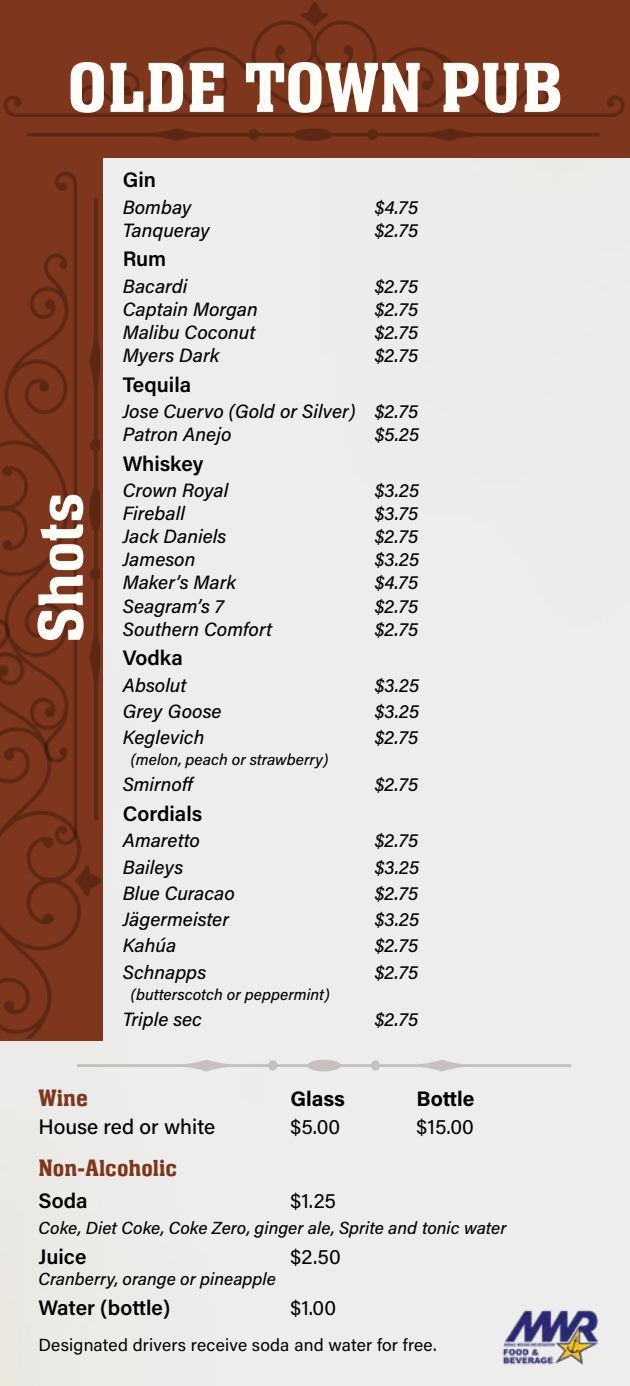
<style>
.page{position:relative;width:630px;height:1386px;background:#fff}
.page>*{position:absolute;margin:0;border:0;box-sizing:border-box;transform-origin:0 0}
.t1{font:500 73.5px "Neue Aachen W04";color:#fffef9}
.t2{font:500 66.5px "Neue Aachen W04";color:#fffef9}
.t3{font:500 24.5px "Neue Aachen W04";color:#7e371c}
.t4{font:21px "Acumin Variable Concept";letter-spacing:.04em;color:#000}
.t5{font:19.25px/23.1px "Acumin Variable Concept";letter-spacing:.02em;color:#000}
.t6{font:17.5px "Acumin Variable Concept";letter-spacing:.025em;color:#000}
.t7{font:15.75px "Acumin Variable Concept";letter-spacing:.02em;color:#000}
</style>
<div class="page">
<img style="left:500px;top:1297px;width:102px;height:79px">
<div style="left:0;top:0;width:630px;height:158px;background:#7e371c"></div>
<img style="left:3px;top:2px;width:622px;height:139px">
<img style="left:0;top:158px;width:99px;height:324px">
<img style="left:0;top:482px;width:110px;height:556px">
<svg style="left:77px;top:1060px;width:495px;height:12px"></svg>
<h1 class="t1" style="left:67px;top:48px;width:498px">OLDE TOWN PUB</h1>
<h2 class="t2" style="left:25px;top:643px;width:152px;rotate:-90deg">Shots</h2>
<p class="t4" style="left:123px;top:166px;width:34px">Gin</p>
<p class="t5" style="left:123px;top:195px;width:70px">Bombay</p>
<p class="t5" style="left:375px;top:195px;width:45px">$4.75</p>
<p class="t5" style="left:123px;top:218px;width:88px">Tanqueray</p>
<p class="t5" style="left:375px;top:218px;width:45px">$2.75</p>
<p class="t4" style="left:123px;top:245px;width:44px">Rum</p>
<p class="t5" style="left:123px;top:274px;width:66px">Bacardi</p>
<p class="t5" style="left:375px;top:274px;width:45px">$2.75</p>
<p class="t5" style="left:123px;top:297px;width:136px">Captain Morgan</p>
<p class="t5" style="left:375px;top:297px;width:45px">$2.75</p>
<p class="t5" style="left:123px;top:320px;width:134px">Malibu Coconut</p>
<p class="t5" style="left:375px;top:320px;width:45px">$2.75</p>
<p class="t5" style="left:123px;top:343px;width:98px">Myers Dark</p>
<p class="t5" style="left:375px;top:343px;width:45px">$2.75</p>
<p class="t4" style="left:123px;top:370px;width:69px">Tequila</p>
<p class="t5" style="left:123px;top:399px;width:297px">Jose Cuervo (Gold or Silver) $2.75<br>Patron Anejo</p>
<p class="t5" style="left:375px;top:422px;width:46px">$5.25</p>
<p class="t4" style="left:123px;top:449px;width:81px">Whiskey</p>
<p class="t5" style="left:123px;top:478px;width:107px">Crown Royal</p>
<p class="t5" style="left:375px;top:478px;width:46px">$3.25</p>
<p class="t5" style="left:123px;top:501px;width:63px">Fireball</p>
<p class="t5" style="left:375px;top:501px;width:45px">$3.75</p>
<p class="t5" style="left:123px;top:524px;width:105px">Jack Daniels</p>
<p class="t5" style="left:375px;top:524px;width:45px">$2.75</p>
<p class="t5" style="left:123px;top:547px;width:74px">Jameson</p>
<p class="t5" style="left:375px;top:547px;width:46px">$3.25</p>
<p class="t5" style="left:123px;top:570px;width:114px">Maker’s Mark</p>
<p class="t5" style="left:375px;top:570px;width:45px">$4.75</p>
<p class="t5" style="left:123px;top:594px;width:103px">Seagram’s 7</p>
<p class="t5" style="left:375px;top:594px;width:45px">$2.75</p>
<p class="t5" style="left:123px;top:617px;width:151px">Southern Comfort</p>
<p class="t5" style="left:375px;top:617px;width:45px">$2.75</p>
<p class="t4" style="left:123px;top:644px;width:61px">Vodka</p>
<p class="t5" style="left:123px;top:673px;width:65px">Absolut</p>
<p class="t5" style="left:375px;top:673px;width:46px">$3.25</p>
<p class="t5" style="left:123px;top:699px;width:100px">Grey Goose</p>
<p class="t5" style="left:375px;top:699px;width:46px">$3.25</p>
<p class="t5" style="left:123px;top:725px;width:83px">Keglevich</p>
<p class="t5" style="left:375px;top:725px;width:45px">$2.75</p>
<p class="t7" style="left:131px;top:749px;width:199px">(melon, peach or strawberry)</p>
<p class="t5" style="left:123px;top:772px;width:73px">Smirnoff</p>
<p class="t5" style="left:375px;top:772px;width:45px">$2.75</p>
<p class="t4" style="left:123px;top:799px;width:80px">Cordials</p>
<p class="t5" style="left:123px;top:828px;width:79px">Amaretto</p>
<p class="t5" style="left:375px;top:828px;width:45px">$2.75</p>
<p class="t5" style="left:123px;top:855px;width:62px">Baileys</p>
<p class="t5" style="left:375px;top:855px;width:46px">$3.25</p>
<p class="t5" style="left:123px;top:881px;width:113px">Blue Curacao</p>
<p class="t5" style="left:375px;top:881px;width:45px">$2.75</p>
<p class="t5" style="left:123px;top:907px;width:107px">Jägermeister</p>
<p class="t5" style="left:375px;top:907px;width:46px">$3.25</p>
<p class="t5" style="left:123px;top:933px;width:55px">Kahúa</p>
<p class="t5" style="left:375px;top:933px;width:45px">$2.75</p>
<p class="t5" style="left:123px;top:960px;width:85px">Schnapps</p>
<p class="t5" style="left:375px;top:960px;width:45px">$2.75</p>
<p class="t7" style="left:131px;top:983px;width:200px">(butterscotch or peppermint)</p>
<p class="t5" style="left:123px;top:1007px;width:80px">Triple sec</p>
<p class="t5" style="left:375px;top:1007px;width:45px">$2.75</p>
<p class="t3" style="left:39px;top:1085px;width:51px">Wine</p>
<p class="t4" style="left:291px;top:1085px;width:55px">Glass</p>
<p class="t4" style="left:417px;top:1085px;width:58px">Bottle</p>
<p class="t4" style="left:39px;top:1113px;width:178px">House red or white</p>
<p class="t4" style="left:291px;top:1113px;width:51px">$5.00</p>
<p class="t4" style="left:417px;top:1113px;width:58px">$15.00</p>
<p class="t3" style="left:39px;top:1155px;width:140px">Non-Alcoholic</p>
<p class="t4" style="left:39px;top:1186px;width:50px">Soda</p>
<p class="t4" style="left:291px;top:1186px;width:47px">$1.25</p>
<p class="t6" style="left:39px;top:1216px;width:469px">Coke, Diet Coke, Coke Zero, ginger ale, Sprite and tonic water</p>
<p class="t4" style="left:39px;top:1242px;width:49px">Juice</p>
<p class="t4" style="left:291px;top:1242px;width:51px">$2.50</p>
<p class="t6" style="left:39px;top:1267px;width:239px">Cranberry, orange or pineapple</p>
<p class="t4" style="left:39px;top:1293px;width:132px">Water (bottle)</p>
<p class="t4" style="left:291px;top:1293px;width:47px">$1.00</p>
<p class="t6" style="left:39px;top:1333px;width:399px">Designated drivers receive soda and water for free.</p>
</div>
